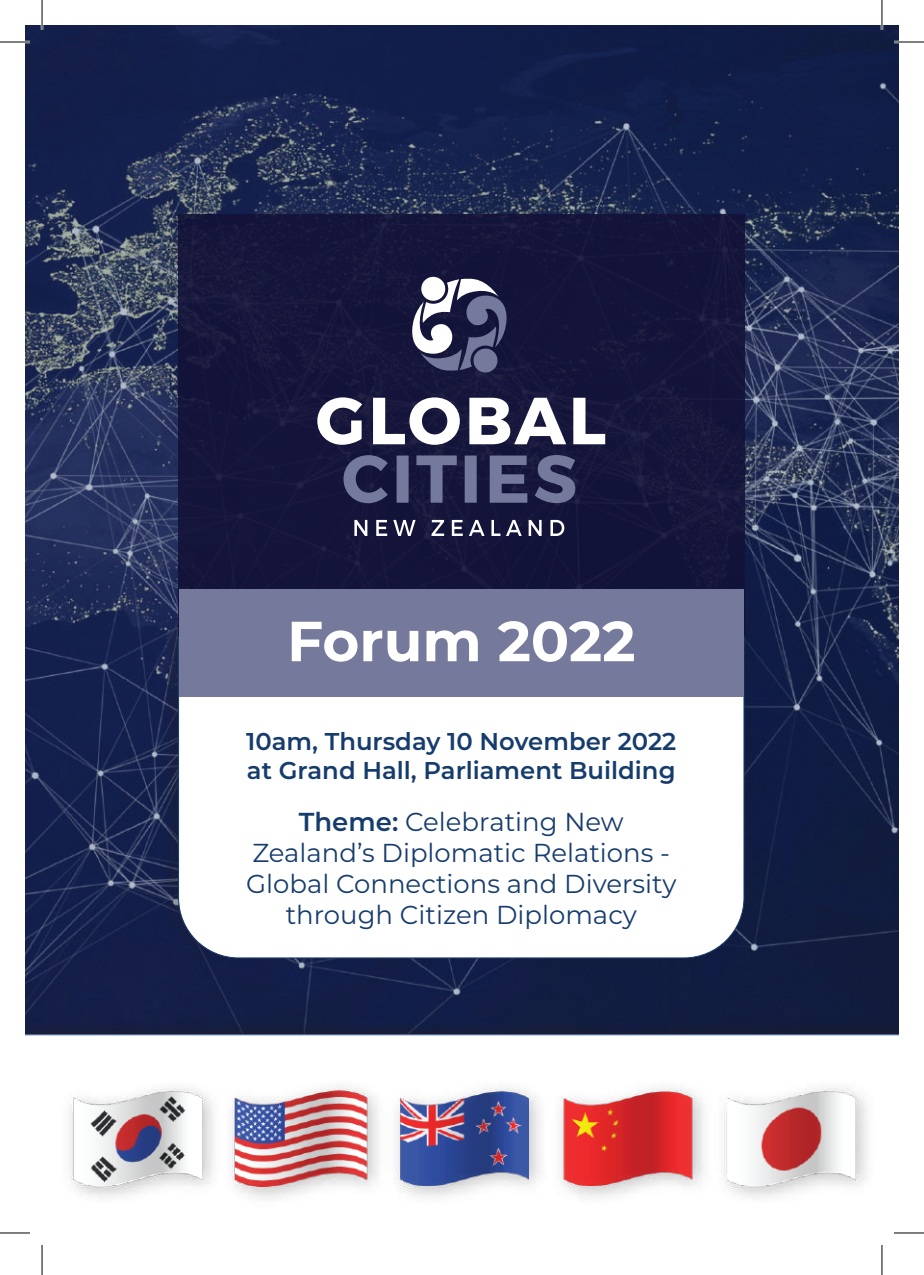
<style>
.page{position:relative;width:924px;height:1275px;background:#fff}
.page>*{position:absolute;margin:0;border:0;box-sizing:border-box;transform-origin:0 0}
.t1{font:700 56.4px "Montserrat";color:#fff}
.t2{font:26px/31.2px "Montserrat";color:#163c6d;text-align:center}
.t3{font:600 24.2px/29.2px "Montserrat";color:#163c6d}
.s1{font-weight:600}
</style>
<div class="page">
<img style="left:25px;top:25px;width:872px;height:993px">
<div style="left:25px;top:1018px;width:873px;height:232px;background:#141d3e"></div>
<div style="left:25px;top:1034px;width:873px;height:216px;background:#fff"></div>
<img style="left:29px;top:1065px;width:869px;height:148px">
<div style="left:159px;top:615px;width:595px;height:352px;background:#231f20;opacity:.4"></div>
<svg style="left:178px;top:636px;width:566px;height:322px"></svg>
<div style="left:178px;top:214px;width:566px;height:422px;background:#131238"></div>
<div style="left:179px;top:589px;width:564px;height:107px;background:#757a9c"></div>
<svg style="left:317px;top:397px;width:288px;height:48px"></svg>
<svg style="left:411px;top:276px;width:96px;height:97px"></svg>
<svg style="left:343px;top:455px;width:232px;height:48px"></svg>
<svg style="left:354px;top:520px;width:210px;height:16px"></svg>
<hr style="left:0;top:41px;width:30px;height:2px;background:#fff">
<hr style="left:893px;top:41px;width:30px;height:2px;background:#fff">
<hr style="left:0;top:1231px;width:30px;height:3px;background:#fff">
<hr style="left:893px;top:1231px;width:30px;height:3px;background:#fff">
<hr style="left:41px;top:0;width:2px;height:30px;background:#fff">
<hr style="left:41px;top:1245px;width:2px;height:30px;background:#fff">
<hr style="left:880px;top:0;width:2px;height:30px;background:#fff">
<hr style="left:880px;top:1245px;width:2px;height:30px;background:#fff">
<hr style="left:0;top:42px;width:30px;height:1px;background:#000">
<hr style="left:893px;top:42px;width:30px;height:1px;background:#000">
<hr style="left:0;top:1232px;width:30px;height:1px;background:#000">
<hr style="left:893px;top:1232px;width:30px;height:1px;background:#000">
<hr style="left:42px;top:0;width:1px;height:30px;background:#000">
<hr style="left:42px;top:1245px;width:1px;height:30px;background:#000">
<hr style="left:881px;top:0;width:1px;height:30px;background:#000">
<hr style="left:881px;top:1245px;width:1px;height:30px;background:#000">
<h1 class="t1" style="left:287px;top:600px;width:350px">Forum 2022</h1>
<p class="t3" style="left:246px;top:725px;width:431px">10am, Thursday 10 November 2022 at Grand Hall, Parliament Building</p>
<p class="t2" style="left:246px;top:805px;width:431px"><span class="s1">Theme:</span> Celebrating New<br>Zealand’s Diplomatic Relations -<br>Global Connections and Diversity through Citizen Diplomacy</p>
</div>
